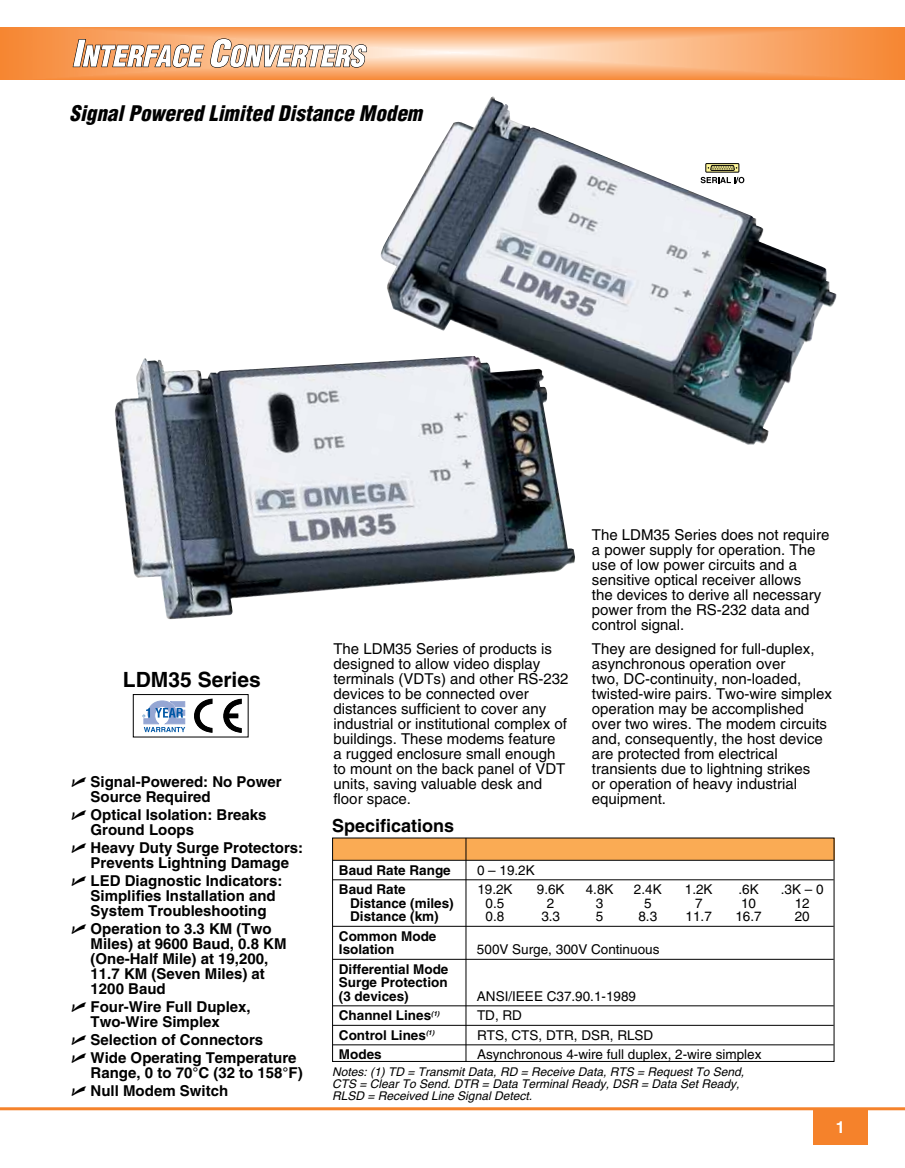
<style>
.page{position:relative;width:905px;height:1168px;background:#fff}
.page>*{position:absolute;margin:0;border:0;box-sizing:border-box;transform-origin:0 0}
.t1{font:italic 900 condensed 21px "Helvetica";color:#000}
.t2{font:700 21px "Helvetica";color:#000}
.t3{font:700 18px "Helvetica";color:#000}
.t4{font:700 16.5px "Helvetica";color:#fff}
.t5{font:15px/15px "Helvetica";color:#000}
.t6{font:700 15px/15px "Helvetica";color:#000}
.t7{font:13.5px "Helvetica";color:#000}
.t8{font:700 13.5px/13.5px "Helvetica";color:#000}
.t9{font:italic 12px/12px "Helvetica";color:#000}
.s1{font-family:"Universal Newswith Comm Pi";font-weight:400}
</style>
<div class="page">
<img style="left:0;top:27px;width:904px;height:52px">
<hr style="left:0;top:1107px;width:904px;height:3px;background:#f5822b">
<div style="left:813px;top:1108px;width:54px;height:36px;background:#f5822b"></div>
<svg style="left:73px;top:38px;width:294px;height:30px"></svg>
<img style="left:115px;top:97px;width:721px;height:522px">
<svg style="left:700px;top:163px;width:44px;height:20px"></svg>
<div style="left:333px;top:838px;width:501px;height:22px;background:#faab54"></div>
<hr style="left:333px;top:860px;width:500px;height:1px;background:#000">
<hr style="left:333px;top:879px;width:500px;height:1px;background:#000">
<hr style="left:333px;top:926px;width:500px;height:1px;background:#000">
<hr style="left:333px;top:959px;width:500px;height:1px;background:#000">
<hr style="left:333px;top:1005px;width:500px;height:1px;background:#000">
<hr style="left:333px;top:1025px;width:500px;height:1px;background:#000">
<hr style="left:333px;top:1044px;width:500px;height:1px;background:#000">
<div style="left:332px;top:837px;width:502px;height:225px;border:1px solid #000"></div>
<hr style="left:465px;top:838px;width:1px;height:224px;background:#000">
<div style="left:133px;top:694px;width:115px;height:43px;border:1px solid #000"></div>
<svg style="left:194px;top:699px;width:48px;height:34px"></svg>
<div style="left:224px;top:713px;width:14px;height:5px;background:#000"></div>
<svg style="left:142px;top:700px;width:43px;height:32px"></svg>
<h1 class="t1" style="left:69px;top:100px;width:354px">Signal Powered Limited Distance Modem</h1>
<h1 class="t2" style="left:123px;top:666px;width:139px">LDM35 Series</h1>
<p class="t6" style="left:91px;top:774px;width:192px;text-indent:-19px"><span class="s1">U</span> Signal-Powered: No Power<br>Source Required</p>
<p class="t6" style="left:91px;top:807px;width:177px;text-indent:-19px"><span class="s1">U</span> Optical Isolation: Breaks<br>Ground Loops</p>
<p class="t6" style="left:71px;top:840px;width:233px;text-align:center"><span class="s1">U</span> Heavy Duty Surge Protectors:<br>Prevents Lightning Damage</p>
<p class="t6" style="left:91px;top:873px;width:193px;text-indent:-19px"><span class="s1">U</span> LED Diagnostic Indicators:<br>Simplifies Installation and<br>System Troubleshooting</p>
<p class="t6" style="left:91px;top:921px;width:197px;text-indent:-19px"><span class="s1">U</span> Operation to 3.3 KM (Two<br>Miles) at 9600 Baud, 0.8 KM (One-Half Mile) at 19,200,<br>11.7 KM (Seven Miles) at<br>1200 Baud</p>
<p class="t6" style="left:91px;top:999px;width:162px;text-indent:-19px"><span class="s1">U</span> Four-Wire Full Duplex,<br>Two-Wire Simplex</p>
<p class="t6" style="left:71px;top:1030px;width:227px;line-height:18px"><span class="s1">U</span> Selection of Connectors<br><span class="s1">U</span> Wide Operating Temperature</p>
<p class="t6" style="left:71px;top:1063px;width:233px;line-height:18px;text-indent:19px">Range, 0 to 70°C (32 to 158°F)<br><span class="s1">U</span> Null Modem Switch</p>
<p class="t5" style="left:592px;top:527px;width:239px">The LDM35 Series does not require a power supply for operation. The use of low power circuits and a sensitive optical receiver allows<br>the devices to derive all necessary power from the RS-232 data and control signal.</p>
<p class="t5" style="left:592px;top:641px;width:242px">They are designed for full-duplex, asynchronous operation over<br>two, DC-continuity, non-loaded, twisted-wire pairs. Two‑wire simplex operation may be accomplished over two wires. The modem circuits and, consequently, the host device are protected from electrical transients due to lightning strikes<br>or operation of heavy industrial equipment.</p>
<p class="t5" style="left:333px;top:641px;width:237px">The LDM35 Series of products is designed to allow video display terminals (VDTs) and other RS-232 devices to be connected over distances sufficient to cover any industrial or institutional complex of buildings. These modems feature<br>a rugged enclosure small enough to mount on the back panel of VDT units, saving valuable desk and floor space.</p>
<p class="t3" style="left:332px;top:815px;width:124px">Specifications</p>
<p class="t8" style="left:339px;top:863px;width:113px">Baud Rate Range</p>
<p class="t7" style="left:477px;top:862px;width:59px">0 – 19.2K</p>
<p class="t8" style="left:339px;top:882px;width:68px">Baud Rate</p>
<p class="t7" style="left:477px;top:881px;width:37px">19.2K</p>
<p class="t7" style="left:537px;top:881px;width:29px">9.6K</p>
<p class="t7" style="left:585px;top:881px;width:29px">4.8K</p>
<p class="t7" style="left:634px;top:881px;width:29px">2.4K</p>
<p class="t7" style="left:684px;top:881px;width:29px">1.2K</p>
<p class="t7" style="left:738px;top:881px;width:22px">.6K</p>
<p class="t7" style="left:780px;top:881px;width:44px">.3K – 0</p>
<p class="t8" style="left:350px;top:896px;width:105px">Distance (miles)</p>
<p class="t7" style="left:485px;top:895px;width:20px">0.5</p>
<p class="t7" style="left:547px;top:895px;width:9px">2</p>
<p class="t7" style="left:596px;top:895px;width:9px">3</p>
<p class="t7" style="left:644px;top:895px;width:9px">5</p>
<p class="t7" style="left:695px;top:895px;width:9px">7</p>
<p class="t7" style="left:741px;top:895px;width:17px">10</p>
<p class="t7" style="left:794px;top:895px;width:17px">12</p>
<p class="t8" style="left:350px;top:909px;width:90px">Distance (km)</p>
<p class="t7" style="left:485px;top:908px;width:20px">0.8</p>
<p class="t7" style="left:541px;top:908px;width:20px">3.3</p>
<p class="t7" style="left:596px;top:908px;width:9px">5</p>
<p class="t7" style="left:638px;top:908px;width:20px">8.3</p>
<p class="t7" style="left:685px;top:908px;width:28px">11.7</p>
<p class="t7" style="left:735px;top:908px;width:28px">16.7</p>
<p class="t7" style="left:794px;top:908px;width:17px">20</p>
<p class="t8" style="left:339px;top:929px;width:99px">Common Mode<br>Isolation</p>
<p class="t7" style="left:477px;top:941px;width:184px">500V Surge, 300V Continuous</p>
<p class="t8" style="left:339px;top:962px;width:111px;text-align:justify">Differential Mode Surge Protection (3 devices)</p>
<p class="t7" style="left:477px;top:988px;width:161px">ANSI/IEEE C37.90.1-1989</p>
<p class="t8" style="left:339px;top:1008px;width:102px">Channel Lines<sup>(1)</sup></p>
<p class="t7" style="left:477px;top:1007px;width:46px">TD, RD</p>
<p class="t8" style="left:339px;top:1028px;width:97px">Control Lines<sup>(1)</sup></p>
<p class="t7" style="left:477px;top:1027px;width:178px">RTS, CTS, DTR, DSR, RLSD</p>
<p class="t8" style="left:339px;top:1047px;width:44px">Modes</p>
<p class="t7" style="left:477px;top:1046px;width:286px">Asynchronous 4-wire full duplex, 2-wire simplex</p>
<p class="t9" style="left:332px;top:1066px;width:413px">Notes: (1) TD = Transmit Data, RD = Receive Data, RTS = Request To Send,<br>CTS = Clear To Send. DTR = Data Terminal Ready, DSR = Data Set Ready,<br>RLSD = Received Line Signal Detect.</p>
<p class="t4" style="left:835px;top:1117px;width:11px">1</p>
</div>
